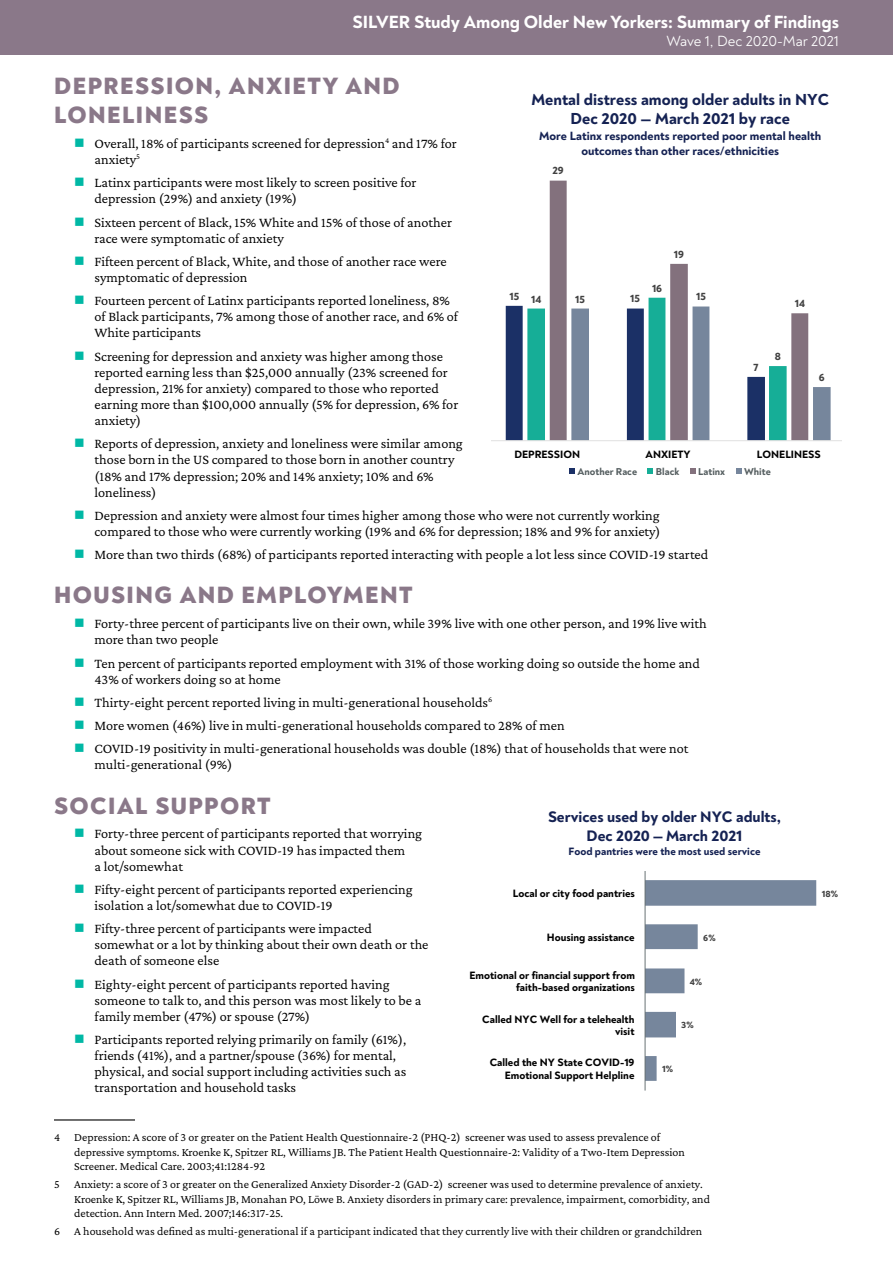
<style>
.page{position:relative;width:893px;height:1263px;background:#fff}
.page>*{position:absolute;margin:0;border:0;box-sizing:border-box;transform-origin:0 0}
.t1{font:800 24px/28.8px "Noah";letter-spacing:.06em;color:#8a7889}
.t2{font:800 18px "Noah";color:#fff}
.t3{font:800 16.2px/18.9px "Noah";color:#152253;text-align:center}
.t4{font:800 15.45px/18.6px "Noah";color:#152253;text-align:center}
.t5{font:15px "Noah";color:#fff}
.t6{font:14.25px/16.2px "Crimson Pro";color:#000}
.t7{font:800 12.15px/14.9px "Noah";color:#152253;text-align:center}
.t8{font:12px/14.2px "Crimson Pro";color:#000}
.t9{font:800 10.8px/12.5px "Noah";color:#000;text-align:right}
.t10{font:800 10.8px "Noah";color:#152253}
.t11{font:800 10.8px "Noah";color:#404040}
.t12{font:800 10.2px "Noah";color:#565f61}
.t13{font:800 9.3px "Noah";color:#404040}
.s1{color:#00b8a5}
</style>
<div class="page">
<div style="left:0;top:0;width:893px;height:55px;background:#8a7889"></div>
<hr style="left:54px;top:1119px;width:81px;height:1px;background:#000">
<svg style="left:550px;top:181px;width:138px;height:117px"></svg>
<svg style="left:506px;top:298px;width:325px;height:142px"></svg>
<hr style="left:491px;top:440px;width:351px;height:1px;background:#e0e0e0">
<svg style="left:569px;top:468px;width:6px;height:6px"></svg>
<svg style="left:648px;top:468px;width:5px;height:6px"></svg>
<svg style="left:690px;top:468px;width:6px;height:6px"></svg>
<svg style="left:736px;top:468px;width:5px;height:6px"></svg>
<svg style="left:646px;top:880px;width:170px;height:201px"></svg>
<hr style="left:645px;top:871px;width:1px;height:219px;background:#697274">
<p class="t2" style="left:353px;top:10px;width:488px">SILVER Study Among Older New Yorkers: Summary of Findings</p>
<p class="t5" style="left:666px;top:32px;width:174px">Wave 1, Dec 2020-Mar 2021</p>
<h1 class="t1" style="left:54px;top:72px;width:347px">DEPRESSION, ANXIETY AND<br>LONELINESS</h1>
<p class="t6" style="left:95px;top:135px;width:364px;text-indent:-20px"><span class="s1">■</span> Overall, 18% of participants screened for depression<sup>4</sup> and 17% for anxiety<sup>5</sup></p>
<p class="t6" style="left:94px;top:174px;width:324px;text-indent:-20px"><span class="s1">■</span> Latinx participants were most likely to screen positive for depression (29%) and anxiety (19%)</p>
<p class="t6" style="left:94px;top:214px;width:359px;text-indent:-20px"><span class="s1">■</span> Sixteen percent of Black, 15% White and 15% of those of another race were symptomatic of anxiety</p>
<p class="t6" style="left:94px;top:253px;width:354px;text-indent:-20px"><span class="s1">■</span> Fifteen percent of Black, White, and those of another race were symptomatic of depression</p>
<p class="t6" style="left:94px;top:292px;width:365px;text-indent:-20px"><span class="s1">■</span> Fourteen percent of Latinx participants reported loneliness, 8% of Black participants, 7% among those of another race, and 6% of<br>White participants</p>
<p class="t6" style="left:94px;top:348px;width:365px;text-indent:-20px"><span class="s1">■</span> Screening for depression and anxiety was higher among those reported earning less than $25,000 annually (23% screened for depression, 21% for anxiety) compared to those who reported earning more than $100,000 annually (5% for depression, 6% for anxiety)</p>
<p class="t6" style="left:94px;top:435px;width:370px;text-indent:-20px"><span class="s1">■</span> Reports of depression, anxiety and loneliness were similar among those born in the US compared to those born in another country (18% and 17% depression; 20% and 14% anxiety; 10% and 6% loneliness)</p>
<p class="t6" style="left:74px;top:507px;width:588px;text-align:right"><span class="s1">■</span> Depression and anxiety were almost four times higher among those who were not currently working compared to those who were currently working (19% and 6% for depression; 18% and 9% for anxiety)</p>
<p class="t6" style="left:74px;top:546px;width:636px"><span class="s1">■</span> More than two thirds (68%) of participants reported interacting with people a lot less since COVID-19 started</p>
<h1 class="t1" style="left:54px;top:581px;width:145px">HOUSING AND</h1>
<h1 class="t1" style="left:242px;top:581px;width:34px">EMPLO</h1>
<h1 class="t1" style="left:327px;top:581px;width:35px">YMENT</h1>
<p class="t6" style="left:94px;top:615px;width:614px;text-indent:-20px"><span class="s1">■</span> Forty-three percent of participants live on their own, while 39% live with one other person, and 19% live with more than two people</p>
<p class="t6" style="left:94px;top:654px;width:607px;text-indent:-20px"><span class="s1">■</span> Ten percent of participants reported employment with 31% of those working doing so outside the home and<br>43% of workers doing so at home</p>
<p class="t6" style="left:74px;top:694px;width:420px"><span class="s1">■</span> Thirty-eight percent reported living in multi-generational households<sup>6</sup></p>
<p class="t6" style="left:74px;top:717px;width:492px"><span class="s1">■</span> More women (46%) live in multi-generational households compared to 28% of men</p>
<p class="t6" style="left:94px;top:740px;width:596px;text-indent:-20px"><span class="s1">■</span> COVID-19 positivity in multi-generational households was double (18%) that of households that were not multi-generational (9%)</p>
<h1 class="t1" style="left:54px;top:791px;width:19px">SOC</h1>
<h1 class="t1" style="left:108px;top:791px;width:65px">IAL SUPPORT</h1>
<p class="t6" style="left:94px;top:825px;width:329px;text-indent:-20px"><span class="s1">■</span> Forty-three percent of participants reported that worrying about someone sick with COVID-19 has impacted them<br>a lot/somewhat</p>
<p class="t6" style="left:94px;top:881px;width:320px;text-indent:-20px"><span class="s1">■</span> Fifty-eight percent of participants reported experiencing isolation a lot/somewhat due to COVID-19</p>
<p class="t6" style="left:94px;top:920px;width:336px;text-indent:-20px"><span class="s1">■</span> Fifty-three percent of participants were impacted somewhat or a lot by thinking about their own death or the death of someone else</p>
<p class="t6" style="left:94px;top:975px;width:328px;text-indent:-20px"><span class="s1">■</span> Eighty-eight percent of participants reported having someone to talk to, and this person was most likely to be a family member (47%) or spouse (27%)</p>
<p class="t6" style="left:94px;top:1031px;width:313px;text-indent:-20px"><span class="s1">■</span> Participants reported relying primarily on family (61%), friends (41%), and a partner/spouse (36%) for mental, physical, and social support including activities such as transportation and household tasks</p>
<p class="t8" style="left:74px;top:1130px;width:612px;text-indent:-20px">4 Depression: A score of 3 or greater on the Patient Health Questionnaire-2 (PHQ-2) screener was used to assess prevalence of depressive symptoms. Kroenke K, Spitzer RL, Williams JB. The Patient Health Questionnaire-2: Validity of a Two-Item Depression<br>Screener. Medical Care. 2003;41:1284-92</p>
<p class="t8" style="left:74px;top:1177px;width:637px;text-indent:-20px">5 Anxiety: a score of 3 or greater on the Generalized Anxiety Disorder-2 (GAD-2) screener was used to determine prevalence of anxiety.<br>Kroenke K, Spitzer RL, Williams JB, Monahan PO, Löwe B. Anxiety disorders in primary care: prevalence, impairment, comorbidity, and detection. Ann Intern Med. 2007;146:317-25.</p>
<p class="t8" style="left:54px;top:1224px;width:650px">6 A household was defined as multi-generational if a participant indicated that they currently live with their children or grandchildren</p>
<p class="t3" style="left:531px;top:90px;width:299px">Mental distress among older adults in NYC<br>Dec 2020 — March 2021 by race</p>
<p class="t7" style="left:539px;top:128px;width:284px">More Latinx respondents reported poor mental health outcomes than other races/ethnicities</p>
<p class="t11" style="left:553px;top:164px;width:13px">29</p>
<p class="t11" style="left:674px;top:247px;width:12px">19</p>
<p class="t11" style="left:652px;top:281px;width:12px">16</p>
<p class="t11" style="left:509px;top:289px;width:11px">15</p>
<p class="t11" style="left:630px;top:292px;width:11px">15</p>
<p class="t11" style="left:575px;top:292px;width:11px">15</p>
<p class="t11" style="left:696px;top:290px;width:11px">15</p>
<p class="t11" style="left:531px;top:292px;width:12px">14</p>
<p class="t11" style="left:795px;top:296px;width:12px">14</p>
<p class="t11" style="left:775px;top:349px;width:8px">8</p>
<p class="t11" style="left:753px;top:360px;width:6px">7</p>
<p class="t11" style="left:819px;top:371px;width:7px">6</p>
<p class="t9" style="left:514px;top:448px;width:67px">DEPRESSION</p>
<p class="t9" style="left:646px;top:448px;width:47px">ANXIETY</p>
<p class="t9" style="left:757px;top:448px;width:65px">LONELINESS</p>
<p class="t12" style="left:577px;top:465px;width:61px">Another Race</p>
<p class="t12" style="left:656px;top:465px;width:25px">Black</p>
<p class="t12" style="left:698px;top:465px;width:28px">Latinx</p>
<p class="t12" style="left:744px;top:465px;width:28px">White</p>
<p class="t4" style="left:548px;top:808px;width:234px">Services used by older NYC adults,<br>Dec 2020 — March 2021</p>
<p class="t10" style="left:568px;top:844px;width:194px">Food pantries were the most used service</p>
<p class="t9" style="left:513px;top:887px;width:123px">Local or city food pantries</p>
<p class="t13" style="left:822px;top:887px;width:18px">18%</p>
<p class="t9" style="left:547px;top:931px;width:89px">Housing assistance</p>
<p class="t13" style="left:703px;top:931px;width:14px">6%</p>
<p class="t9" style="left:469px;top:969px;width:167px">Emotional or financial support from faith-based organizations</p>
<p class="t13" style="left:690px;top:975px;width:14px">4%</p>
<p class="t9" style="left:482px;top:1012px;width:154px">Called NYC Well for a telehealth visit</p>
<p class="t13" style="left:681px;top:1019px;width:14px">3%</p>
<p class="t9" style="left:490px;top:1056px;width:146px">Called the NY State COVID-19<br>Emotional Support Helpline</p>
<p class="t13" style="left:662px;top:1063px;width:12px">1%</p>
</div>
